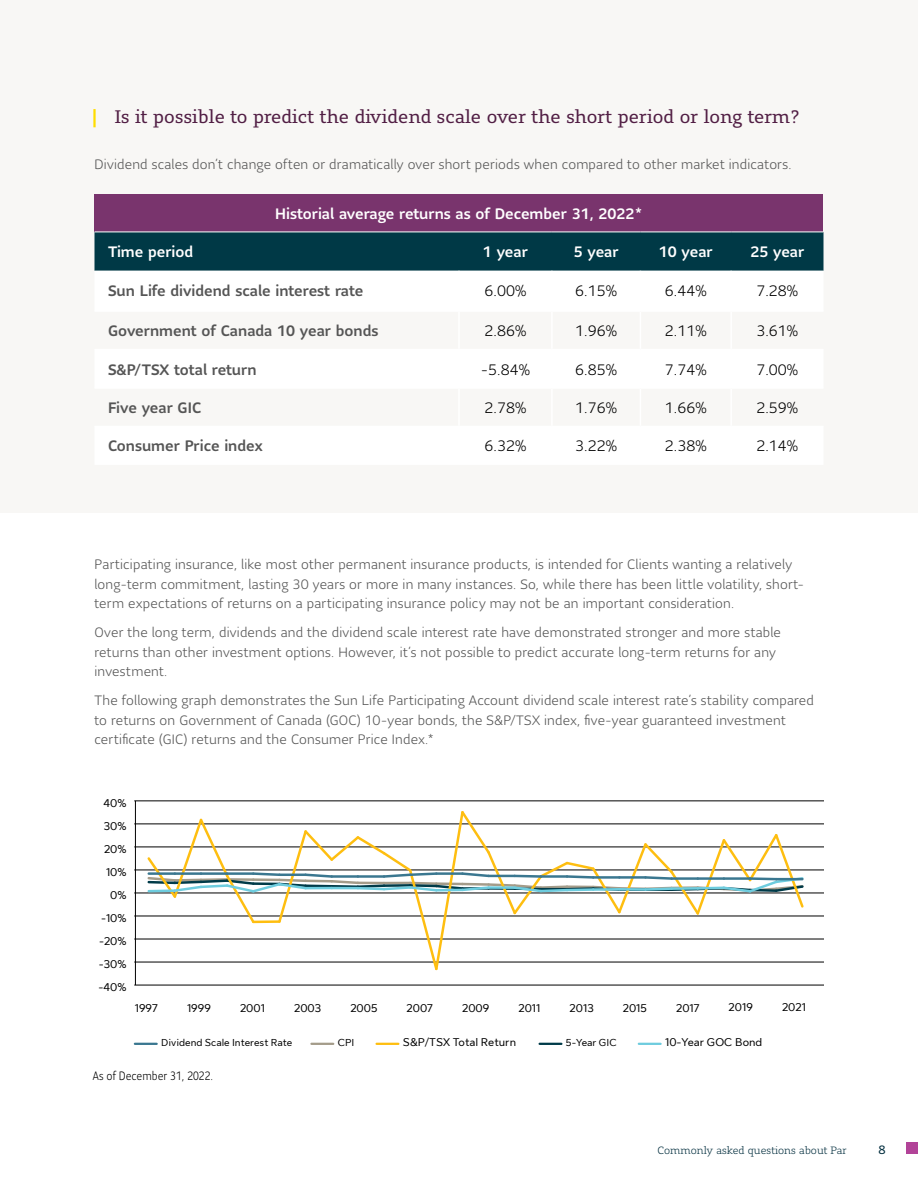
<style>
.page{position:relative;width:918px;height:1188px;background:#fff}
.page>*{position:absolute;margin:0;border:0;box-sizing:border-box;transform-origin:0 0}
.t1{font:18px "Sun Life Serif";color:#511e44}
.t2{font:500 15px "Sun Life Sans";color:#555}
.t3{font:300 15px "Sun Life Sans";color:#000}
.t4{font:500 15px "Sun Life Sans";color:#fff}
.t5{font:300 13.5px/19.5px "Sun Life Sans";letter-spacing:.015em;color:#555}
.t6{font:300 12px "Sun Life Sans Condensed";color:#000}
.t7{font:12px "Sun Life Sans";color:#002d3d}
.t8{font:11.4px "Sun Life New Text";color:#000}
.t9{font:300 10.5px "Sun Life Serif";color:#002d3d}
.t10{font:10.2px "Sun Life New Text";color:#000}
</style>
<div class="page">
<div style="left:0;top:0;width:918px;height:513px;background:#f8f7f5"></div>
<div style="left:906px;top:1143px;width:12px;height:11px;background:#b24398"></div>
<hr style="left:93px;top:109px;width:3px;height:18px;background:#fd0">
<div style="left:94px;top:195px;width:730px;height:37px;background:#79346d"></div>
<div style="left:94px;top:233px;width:730px;height:38px;background:#003946"></div>
<hr style="left:458px;top:271px;width:2px;height:39px;background:#fff">
<hr style="left:551px;top:271px;width:2px;height:39px;background:#fff">
<hr style="left:94px;top:310px;width:365px;height:2px;background:#fff">
<hr style="left:459px;top:310px;width:93px;height:2px;background:#fff">
<hr style="left:458px;top:312px;width:2px;height:37px;background:#fff">
<hr style="left:552px;top:310px;width:88px;height:2px;background:#fff">
<hr style="left:551px;top:312px;width:2px;height:37px;background:#fff">
<hr style="left:640px;top:310px;width:91px;height:2px;background:#fff">
<hr style="left:731px;top:310px;width:93px;height:2px;background:#fff">
<hr style="left:94px;top:349px;width:365px;height:1px;background:#fff">
<hr style="left:459px;top:349px;width:93px;height:1px;background:#fff">
<hr style="left:458px;top:350px;width:2px;height:37px;background:#fff">
<hr style="left:552px;top:349px;width:88px;height:1px;background:#fff">
<hr style="left:551px;top:350px;width:2px;height:37px;background:#fff">
<hr style="left:640px;top:349px;width:91px;height:1px;background:#fff">
<hr style="left:731px;top:349px;width:93px;height:1px;background:#fff">
<hr style="left:94px;top:387px;width:365px;height:2px;background:#fff">
<hr style="left:459px;top:387px;width:93px;height:2px;background:#fff">
<hr style="left:458px;top:389px;width:2px;height:37px;background:#fff">
<hr style="left:552px;top:387px;width:88px;height:2px;background:#fff">
<hr style="left:551px;top:389px;width:2px;height:37px;background:#fff">
<hr style="left:640px;top:387px;width:91px;height:2px;background:#fff">
<hr style="left:731px;top:387px;width:93px;height:2px;background:#fff">
<hr style="left:94px;top:426px;width:365px;height:1px;background:#fff">
<hr style="left:459px;top:426px;width:93px;height:1px;background:#fff">
<hr style="left:458px;top:427px;width:2px;height:38px;background:#fff">
<hr style="left:552px;top:426px;width:88px;height:1px;background:#fff">
<hr style="left:551px;top:427px;width:2px;height:38px;background:#fff">
<hr style="left:640px;top:426px;width:91px;height:1px;background:#fff">
<hr style="left:731px;top:426px;width:93px;height:1px;background:#fff">
<hr style="left:94px;top:232px;width:365px;height:1px;background:#fff">
<hr style="left:459px;top:232px;width:93px;height:1px;background:#fff">
<hr style="left:552px;top:232px;width:88px;height:1px;background:#fff">
<hr style="left:640px;top:232px;width:91px;height:1px;background:#fff">
<hr style="left:731px;top:232px;width:93px;height:1px;background:#fff">
<hr style="left:640px;top:271px;width:1px;height:39px;background:#fff">
<hr style="left:730px;top:271px;width:2px;height:39px;background:#fff">
<hr style="left:640px;top:312px;width:1px;height:37px;background:#fff">
<hr style="left:730px;top:312px;width:2px;height:37px;background:#fff">
<hr style="left:640px;top:350px;width:1px;height:37px;background:#fff">
<hr style="left:730px;top:350px;width:2px;height:37px;background:#fff">
<hr style="left:640px;top:389px;width:1px;height:37px;background:#fff">
<hr style="left:730px;top:389px;width:2px;height:37px;background:#fff">
<hr style="left:640px;top:427px;width:1px;height:38px;background:#fff">
<hr style="left:730px;top:427px;width:2px;height:38px;background:#fff">
<hr style="left:135px;top:1043px;width:22px;height:2px;background:#3a7790">
<hr style="left:311px;top:1043px;width:22px;height:2px;background:#a49c8a">
<hr style="left:377px;top:1043px;width:21px;height:2px;background:#febe10">
<hr style="left:540px;top:1043px;width:21px;height:2px;background:#003b49">
<hr style="left:639px;top:1043px;width:22px;height:2px;background:#6eccde">
<hr style="left:135px;top:801px;width:1px;height:184px;background:#000">
<hr style="left:134px;top:985px;width:690px;height:1px;background:#000">
<hr style="left:134px;top:962px;width:690px;height:1px;background:#000">
<hr style="left:134px;top:939px;width:690px;height:1px;background:#000">
<hr style="left:134px;top:916px;width:690px;height:1px;background:#000">
<hr style="left:134px;top:893px;width:690px;height:1px;background:#000">
<hr style="left:134px;top:870px;width:690px;height:1px;background:#000">
<hr style="left:134px;top:847px;width:690px;height:1px;background:#000">
<hr style="left:134px;top:824px;width:690px;height:1px;background:#000">
<hr style="left:134px;top:801px;width:690px;height:1px;background:#000">
<svg style="left:145px;top:811px;width:661px;height:160px"></svg>
<hr style="left:776px;top:878px;width:26px;height:2px;background:#3a7790">
<h1 class="t1" style="left:115px;top:104px;width:687px">Is it possible to predict the dividend scale over the short period or long term?</h1>
<p class="t5" style="left:94px;top:154px;width:699px">Dividend scales don’t change often or dramatically over short periods when compared to other market indicators.</p>
<p class="t4" style="left:275px;top:204px;width:369px">Historial average returns as of December 31, 2022*</p>
<p class="t4" style="left:108px;top:242px;width:87px">Time period</p>
<p class="t4" style="left:483px;top:242px;width:46px">1 year</p>
<p class="t4" style="left:574px;top:242px;width:46px">5 year</p>
<p class="t4" style="left:659px;top:242px;width:55px">10 year</p>
<p class="t4" style="left:750px;top:242px;width:55px">25 year</p>
<p class="t2" style="left:108px;top:280px;width:257px">Sun Life dividend scale interest rate</p>
<p class="t3" style="left:485px;top:280px;width:43px">6.00%</p>
<p class="t3" style="left:575px;top:280px;width:43px">6.15%</p>
<p class="t3" style="left:665px;top:280px;width:43px">6.44%</p>
<p class="t3" style="left:756px;top:280px;width:43px">7.28%</p>
<p class="t2" style="left:108px;top:321px;width:272px">Government of Canada 10 year bonds</p>
<p class="t3" style="left:485px;top:321px;width:43px">2.86%</p>
<p class="t3" style="left:575px;top:321px;width:43px">1.96%</p>
<p class="t3" style="left:665px;top:321px;width:43px">2.11%</p>
<p class="t3" style="left:756px;top:321px;width:43px">3.61%</p>
<p class="t2" style="left:108px;top:359px;width:150px">S&amp;P/TSX total return</p>
<p class="t3" style="left:481px;top:359px;width:51px">-5.84%</p>
<p class="t3" style="left:575px;top:359px;width:43px">6.85%</p>
<p class="t3" style="left:665px;top:359px;width:43px">7.74%</p>
<p class="t3" style="left:756px;top:359px;width:43px">7.00%</p>
<p class="t2" style="left:108px;top:397px;width:95px">Five year GIC</p>
<p class="t3" style="left:485px;top:398px;width:43px">2.78%</p>
<p class="t3" style="left:575px;top:398px;width:43px">1.76%</p>
<p class="t3" style="left:665px;top:398px;width:43px">1.66%</p>
<p class="t3" style="left:756px;top:398px;width:43px">2.59%</p>
<p class="t2" style="left:108px;top:436px;width:156px">Consumer Price index</p>
<p class="t3" style="left:485px;top:436px;width:43px">6.32%</p>
<p class="t3" style="left:575px;top:436px;width:43px">3.22%</p>
<p class="t3" style="left:665px;top:436px;width:43px">2.38%</p>
<p class="t3" style="left:756px;top:436px;width:43px">2.14%</p>
<p class="t5" style="left:94px;top:555px;width:711px">Participating insurance, like most other permanent insurance products, is intended for Clients wanting a relatively long-term commitment, lasting 30 years or more in many instances. So, while there has been little volatility, short&shy;term expectations of returns on a participating insurance policy may not be an important consideration.</p>
<p class="t5" style="left:94px;top:622px;width:688px">Over the long term, dividends and the dividend scale interest rate have demonstrated stronger and more stable returns than other investment options. However, it’s not possible to predict accurate long-term returns for any investment.</p>
<p class="t5" style="left:94px;top:690px;width:721px">The following graph demonstrates the Sun Life Participating Account dividend scale interest rate’s stability compared to returns on Government of Canada (GOC) 10-year bonds, the S&amp;P/TSX index, five-year guaranteed investment certificate (GIC) returns and the Consumer Price Index.*</p>
<p class="t8" style="left:104px;top:795px;width:24px">40%</p>
<p class="t8" style="left:104px;top:818px;width:24px">30%</p>
<p class="t8" style="left:104px;top:841px;width:24px">20%</p>
<p class="t8" style="left:106px;top:864px;width:22px">10%</p>
<p class="t8" style="left:110px;top:887px;width:18px">0%</p>
<p class="t8" style="left:101px;top:910px;width:27px">-10%</p>
<p class="t8" style="left:99px;top:933px;width:29px">-20%</p>
<p class="t8" style="left:99px;top:956px;width:29px">-30%</p>
<p class="t8" style="left:99px;top:979px;width:29px">-40%</p>
<p class="t8" style="left:135px;top:1000px;width:24px">1997</p>
<p class="t8" style="left:187px;top:1000px;width:25px">1999</p>
<p class="t8" style="left:240px;top:1000px;width:26px">2001</p>
<p class="t8" style="left:294px;top:1000px;width:29px">2003</p>
<p class="t8" style="left:350px;top:1000px;width:29px">2005</p>
<p class="t8" style="left:407px;top:1000px;width:28px">2007</p>
<p class="t8" style="left:462px;top:1000px;width:29px">2009</p>
<p class="t8" style="left:519px;top:1000px;width:23px">2011</p>
<p class="t8" style="left:570px;top:1000px;width:26px">2013</p>
<p class="t8" style="left:623px;top:1000px;width:26px">2015</p>
<p class="t8" style="left:676px;top:1000px;width:25px">2017</p>
<p class="t8" style="left:729px;top:1000px;width:26px">2019</p>
<p class="t8" style="left:782px;top:1000px;width:25px">2021</p>
<p class="t10" style="left:161px;top:1036px;width:133px">Dividend Scale Interest Rate</p>
<p class="t10" style="left:338px;top:1036px;width:18px">CPI</p>
<p class="t8" style="left:403px;top:1035px;width:115px">S&amp;P/TSX Total Return</p>
<p class="t10" style="left:566px;top:1036px;width:52px">5-Year GIC</p>
<p class="t8" style="left:665px;top:1035px;width:99px">10-Year GOC Bond</p>
<p class="t6" style="left:93px;top:1068px;width:122px">As of December 31, 2022.</p>
<p class="t9" style="left:658px;top:1144px;width:191px">Commonly asked questions about Par</p>
<p class="t7" style="left:878px;top:1142px;width:9px">8</p>
</div>
